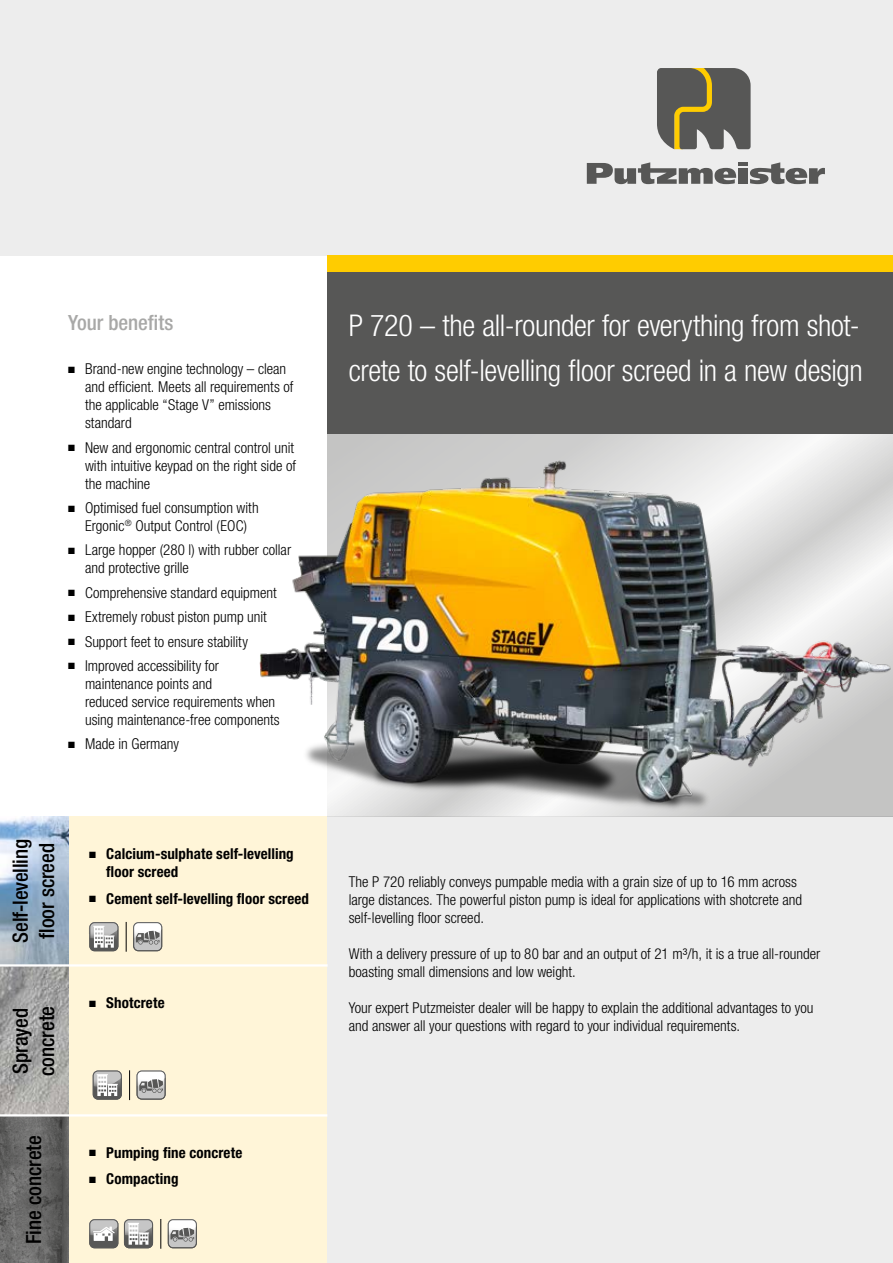
<style>
.page{position:relative;width:893px;height:1263px;background:#fff}
.page>*{position:absolute;margin:0;border:0;box-sizing:border-box;transform-origin:0 0}
.t1{font:300 condensed 30px/45px "Helvetica Neue LT Pro";letter-spacing:-.01em;color:#fff}
.t2{font:500 condensed 21px/26.2px "Helvetica Neue LT Pro";letter-spacing:-.005em;color:#000}
.t3{font:500 condensed 21px "Helvetica Neue LT Pro";letter-spacing:-.005em;color:#a8a8a7}
.t4{font:300 condensed 15px/18px "Helvetica Neue LT Pro";color:#000}
.t5{font:700 condensed 15px/18px "Helvetica Neue LT Pro";letter-spacing:.005em;color:#000}
</style>
<div class="page">
<div style="left:0;top:0;width:893px;height:255px;background:#ededed"></div>
<svg style="left:657px;top:68px;width:94px;height:81px;background:#6e6b5a"></svg>
<svg style="left:587px;top:162px;width:238px;height:22px"></svg>
<div style="left:327px;top:255px;width:566px;height:17px;background:#fc0"></div>
<div style="left:327px;top:817px;width:566px;height:446px;background:#ededed"></div>
<img style="left:259px;top:434px;width:634px;height:382px">
<div style="left:68px;top:817px;width:259px;height:446px;background:#fff5d8"></div>
<img style="left:0;top:817px;width:68px;height:446px">
<hr style="left:0;top:1114px;width:327px;height:2px;background:#fff">
<hr style="left:0;top:964px;width:327px;height:2px;background:#fff">
<div style="left:327px;top:272px;width:566px;height:162px;background:#575756"></div>
<svg style="left:93px;top:1070px;width:29px;height:29px"></svg>
<hr style="left:129px;top:1070px;width:1px;height:30px;background:#000">
<svg style="left:137px;top:1070px;width:29px;height:29px"></svg>
<svg style="left:89px;top:1219px;width:29px;height:29px"></svg>
<svg style="left:124px;top:1219px;width:29px;height:29px"></svg>
<hr style="left:160px;top:1219px;width:1px;height:30px;background:#000">
<svg style="left:168px;top:1219px;width:29px;height:29px"></svg>
<svg style="left:89px;top:922px;width:29px;height:29px"></svg>
<hr style="left:126px;top:922px;width:1px;height:30px;background:#000">
<svg style="left:133px;top:922px;width:29px;height:29px"></svg>
<h2 class="t3" style="left:68px;top:310px;width:107px">Your benefits</h2>
<p class="t4" style="left:85px;top:360px;width:210px;text-indent:-17px">■ Brand-new engine technology – clean and efficient. Meets all requirements of the applicable “Stage V” emissions standard</p>
<p class="t4" style="left:85px;top:438px;width:212px;text-indent:-17px">■ New and ergonomic central control unit with intuitive keypad on the right side of the machine</p>
<p class="t4" style="left:68px;top:499px;width:192px;text-align:center">■ Optimised fuel consumption with<br>Ergonic<sup>®</sup> Output Control (EOC)</p>
<p class="t4" style="left:85px;top:541px;width:208px;text-indent:-17px">■ Large hopper (280 l) with rubber collar and protective grille</p>
<p class="t4" style="left:68px;top:583px;width:210px">■ Comprehensive standard equipment</p>
<p class="t4" style="left:68px;top:608px;width:200px">■ Extremely robust piston pump unit</p>
<p class="t4" style="left:68px;top:632px;width:181px">■ Support feet to ensure stability</p>
<p class="t4" style="left:85px;top:656px;width:196px;text-indent:-17px">■ Improved accessibility for maintenance points and<br>reduced service requirements when using maintenance-free components</p>
<p class="t4" style="left:68px;top:735px;width:113px">■ Made in Germany</p>
<h2 class="t2" style="left:7px;top:943px;width:105px;rotate:-90deg">Self-levelling floor screed</h2>
<h2 class="t2" style="left:7px;top:1076px;width:72px;rotate:-90deg">Sprayed concrete</h2>
<h2 class="t2" style="left:20px;top:1244px;width:110px;rotate:-90deg">Fine concrete</h2>
<p class="t5" style="left:106px;top:844px;width:189px;text-indent:-17px">■ Calcium-sulphate self-levelling floor screed</p>
<p class="t5" style="left:89px;top:889px;width:221px">■ Cement self-levelling floor screed</p>
<p class="t5" style="left:89px;top:993px;width:77px">■ Shotcrete</p>
<p class="t5" style="left:89px;top:1143px;width:154px">■ Pumping fine concrete</p>
<p class="t5" style="left:89px;top:1170px;width:91px">■ Compacting</p>
<h1 class="t1" style="left:349px;top:303px;width:516px">P 720 – the all-rounder for everything from shot&shy;crete to self-levelling floor screed in a new design</h1>
<p class="t4" style="left:349px;top:872px;width:455px">The P 720 reliably conveys pumpable media with a grain size of up to 16 mm across large distances. The powerful piston pump is ideal for applications with shotcrete and self-levelling floor screed.</p>
<p class="t4" style="left:349px;top:944px;width:473px">With a delivery pressure of up to 80 bar and an output of 21 m³/h, it is a true all-rounder boasting small dimensions and low weight.</p>
<p class="t4" style="left:349px;top:998px;width:466px">Your expert Putzmeister dealer will be happy to explain the additional advantages to you and answer all your questions with regard to your individual requirements.</p>
</div>
